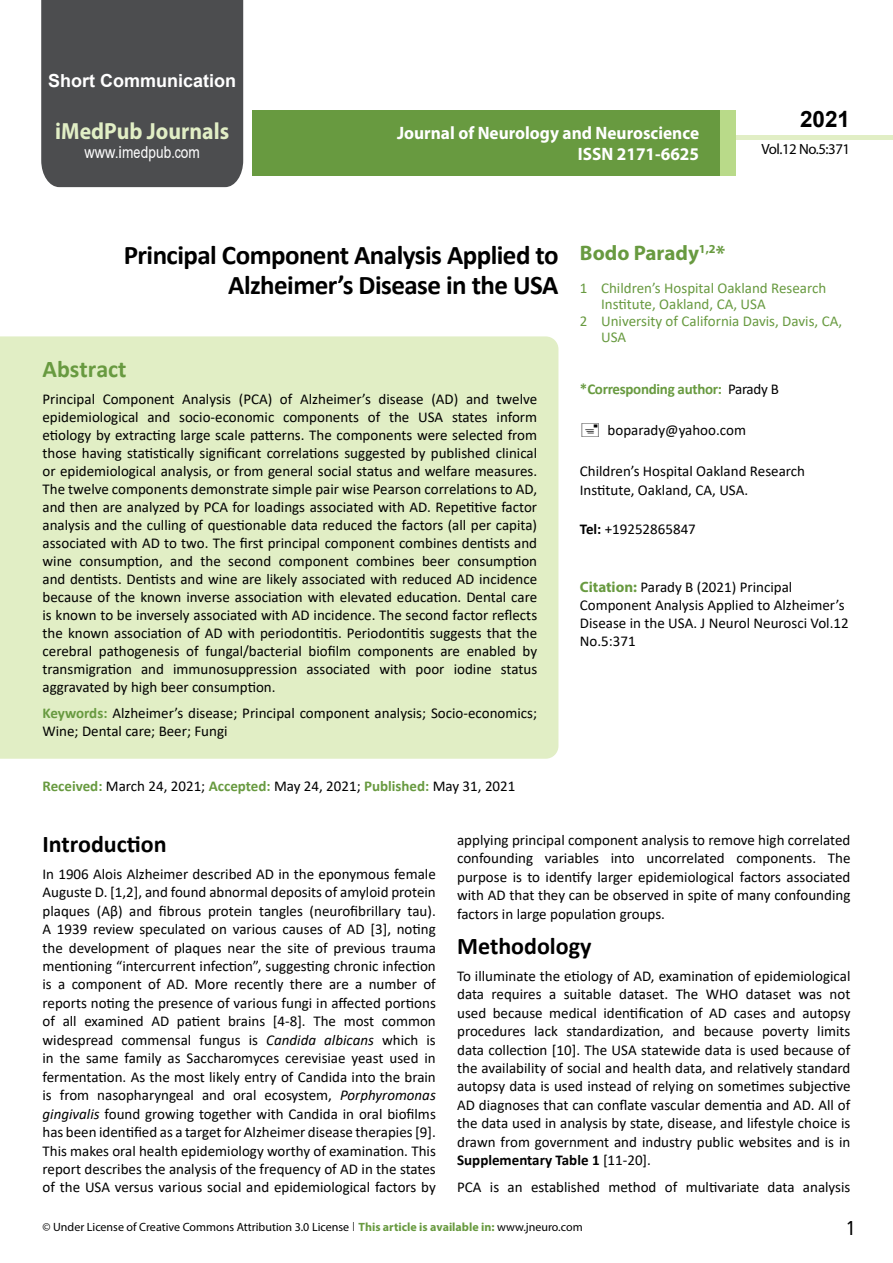
<style>
.page{position:relative;width:893px;height:1263px;background:#fff}
.page>*{position:absolute;margin:0;border:0;box-sizing:border-box;transform-origin:0 0}
.t1{font:700 27px/29.7px "Calibri";letter-spacing:-.02em;color:#000;text-align:right}
.t2{font:25.5px "Tunga";color:#000}
.t3{font:700 24px "Calibri";color:#000}
.t4{font:700 24px "Calibri";color:#689a40}
.t5{font:700 23.4px "Myriad Pro";color:#e1eec5;scale:.93 1}
.t6{font:700 22.5px "Arial";color:#000}
.t7{font:700 21px "Myriad Pro";color:#689a40}
.t8{font:700 18px/21.6px "Myriad Pro";color:#fff;text-align:right;scale:.96 1}
.t9{font:700 18px "Arial";color:#fff}
.t10{font:16.5px "Arial";letter-spacing:.005em;color:#fff;scale:.87 1}
.t11{font:15px/18.5px "Calibri";color:#000;text-align:justify}
.t12{font:15px "Calibri";color:#689a40}
.t13{font:700 15px "Calibri";letter-spacing:-.02em;color:#689a40}
.t14{font:14.85px "Myriad Pro";letter-spacing:-.03em;color:#000}
.t15{font:12px "Myriad Pro";color:#000}
.s1{font-family:"Calibri"}
.s2{font-weight:700;color:#689a40}
.s3{font-weight:400;color:#000}
.s4{font-weight:700}
.s5{font-family:"Myriad Pro";font-weight:700;color:#689a40}
.s6{font-style:italic}
.s7{font-family:"Tunga"}
</style>
<div class="page">
<div style="left:736px;top:135px;width:157px;height:5px;background:#e1eec5"></div>
<div style="left:252px;top:110px;width:469px;height:66px;background:#689a40"></div>
<div style="left:720px;top:110px;width:16px;height:66px;background:#b9da89"></div>
<div style="left:41px;top:0;width:202px;height:187px;background:#4c4d4f"></div>
<div style="left:0;top:336px;width:558px;height:423px;background:#e1eec5"></div>
<p class="t9" style="left:48px;top:68px;width:190px">Short Communication</p>
<h3 class="t5" style="left:55px;top:116px;width:188px">iMedPub Journals</h3>
<p class="t10" style="left:84px;top:141px;width:134px">www.imedpub<span class="s1">.</span>com</p>
<p class="t8" style="left:397px;top:121px;width:316px">Journal of Neurology and Neuroscience<br>ISSN 2171-6625</p>
<h3 class="t6" style="left:800px;top:104px;width:52px">2021</h3>
<p class="t14" style="left:761px;top:140px;width:90px">Vol.12 No.5:371</p>
<h1 class="t1" style="left:124px;top:240px;width:436px">Principal Component Analysis Applied to<br>Alzheimer’s Disease in the USA</h1>
<h3 class="t4" style="left:43px;top:352px;width:86px">Abstract</h3>
<p class="t11" style="left:43px;top:389px;width:496px;line-height:18px">Principal Component Analysis (PCA) of Alzheimer’s disease (AD) and twelve epidemiological and socio-economic components of the USA states inform etiology by extracting large scale patterns. The components were selected from those having statistically significant correlations suggested by published clinical or epidemiological analysis, or from general social status and welfare measures.<br>The twelve components demonstrate simple pair wise Pearson correlations to AD, and then are analyzed by PCA for loadings associated with AD. Repetitive factor analysis and the culling of questionable data reduced the factors (all per capita) associated with AD to two. The first principal component combines dentists and wine consumption, and the second component combines beer consumption and dentists. Dentists and wine are likely associated with reduced AD incidence because of the known inverse association with elevated education. Dental care is known to be inversely associated with AD incidence. The second factor reflects the known association of AD with periodontitis. Periodontitis suggests that the cerebral pathogenesis of fungal/bacterial biofilm components are enabled by transmigration and immunosuppression associated with poor iodine status aggravated by high beer consumption.</p>
<p class="t11" style="left:43px;top:704px;width:496px;line-height:18px"><span class="s2">Keywords:</span> Alzheimer’s disease; Principal component analysis; Socio-economics;<br>Wine; Dental care; Beer; Fungi</p>
<p class="t11" style="left:43px;top:777px;width:474px"><span class="s2">Received:</span> March 24, 2021; <span class="s2">Accepted:</span> May 24, 2021; <span class="s2">Published:</span> May 31, 2021</p>
<h3 class="t7" style="left:580px;top:239px;width:147px">Bodo Parady<sup>1,2</sup>*</h3>
<p class="t12" style="left:580px;top:277px;width:248px">1 Children’s Hospital Oakland Research</p>
<p class="t12" style="left:601px;top:294px;width:166px">Institute, Oakland, CA, USA</p>
<p class="t12" style="left:580px;top:310px;width:264px">2 University of California Davis, Davis, CA,</p>
<p class="t12" style="left:601px;top:327px;width:27px">USA</p>
<p class="t13" style="left:580px;top:379px;width:200px">*Corresponding author: <span class="s3">Parady B</span></p>
<p class="t11" style="left:608px;top:420px;width:140px">boparady@yahoo.com</p>
<p class="t11" style="left:580px;top:460px;width:227px;line-height:19.5px">Children’s Hospital Oakland Research<br>Institute, Oakland, CA, USA.</p>
<p class="t11" style="left:580px;top:520px;width:118px"><span class="s4">Tel:</span> +19252865847</p>
<p class="t11" style="left:580px;top:577px;width:270px;line-height:18px;text-align:left"><span class="s5">Citation:</span> Parady B (2021) Principal Component Analysis Applied to Alzheimer’s Disease in the USA. J Neurol Neurosci Vol.12<br>No.5:371</p>
<h3 class="t3" style="left:43px;top:827px;width:126px">Introduction</h3>
<p class="t11" style="left:43px;top:864px;width:395px">In 1906 Alois Alzheimer described AD in the eponymous female Auguste D. [1,2], and found abnormal deposits of amyloid protein plaques (Aβ) and fibrous protein tangles (neurofibrillary tau).<br>A 1939 review speculated on various causes of AD [3], noting the development of plaques near the site of previous trauma mentioning “intercurrent infection”, suggesting chronic infection is a component of AD. More recently there are a number of reports noting the presence of various fungi in affected portions of all examined AD patient brains [4-8]. The most common widespread commensal fungus is <span class="s6">Candida albicans</span> which is in the same family as Saccharomyces cerevisiae yeast used in fermentation. As the most likely entry of Candida into the brain is from nasopharyngeal and oral ecosystem, <span class="s6">Porphyromonas gingivalis</span> found growing together with Candida in oral biofilms has been identified as a target for Alzheimer disease therapies [9].<br>This makes oral health epidemiology worthy of examination. This report describes the analysis of the frequency of AD in the states of the USA versus various social and epidemiological factors by</p>
<p class="t11" style="left:457px;top:830px;width:395px">applying principal component analysis to remove high correlated confounding variables into uncorrelated components. The purpose is to identify larger epidemiological factors associated with AD that they can be observed in spite of many confounding factors in large population groups.</p>
<h3 class="t3" style="left:457px;top:929px;width:136px">Methodology</h3>
<p class="t11" style="left:457px;top:966px;width:395px">To illuminate the etiology of AD, examination of epidemiological data requires a suitable dataset. The WHO dataset was not used because medical identification of AD cases and autopsy procedures lack standardization, and because poverty limits data collection [10]. The USA statewide data is used because of the availability of social and health data, and relatively standard autopsy data is used instead of relying on sometimes subjective AD diagnoses that can conflate vascular dementia and AD. All of the data used in analysis by state, disease, and lifestyle choice is drawn from government and industry public websites and is in <span class="s4">Supplementary Table 1</span> [11-20].</p>
<p class="t11" style="left:457px;top:1177px;width:395px">PCA is an established method of multivariate data analysis</p>
<p class="t15" style="left:43px;top:1219px;width:542px">© Under License of Creative Commons Attribution 3.0 License <span class="s7">|</span> <span class="s2">This article is available in:</span> www.jneuro.com</p>
<h2 class="t2" style="left:847px;top:1211px;width:9px">1</h2>
</div>
